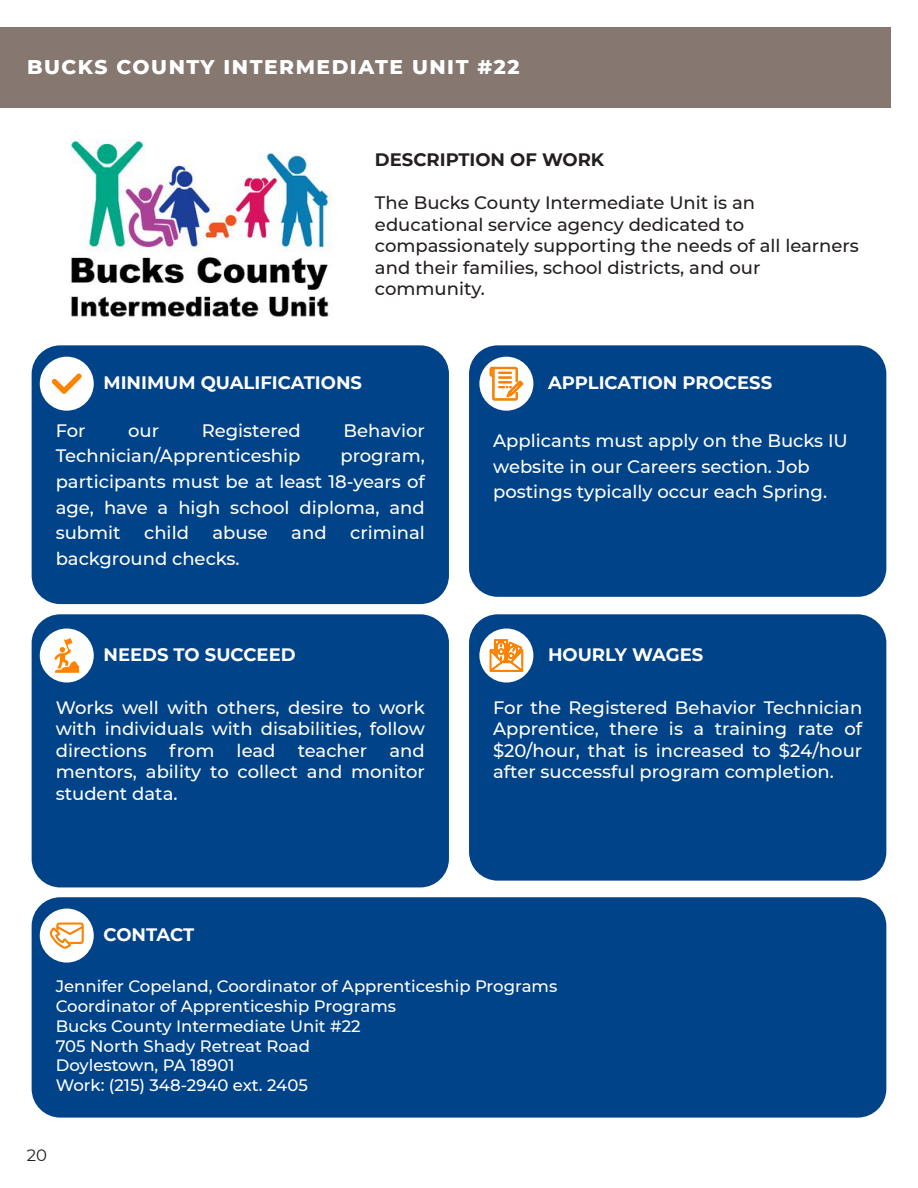
<style>
.page{position:relative;width:918px;height:1188px;background:#fff}
.page>*{position:absolute;margin:0;border:0;box-sizing:border-box;transform-origin:0 0}
.t1{font:800 20.25px "Montserrat";letter-spacing:.075em;color:#fff}
.t2{font:500 18px/21.6px "Montserrat";color:#fff;text-align:justify}
.t3{font:500 18px/21.6px "Montserrat";color:#231f20}
.t4{font:700 18px "Montserrat";color:#fff}
.t5{font:700 18px "Montserrat";color:#231f20}
.t6{font:500 16.5px/19.8px "Montserrat";color:#fff}
.t7{font:16.5px "Montserrat";color:#231f20}
</style>
<div class="page">
<div style="left:32px;top:345px;width:417px;height:259px;background:#004389;border-radius:29px"></div>
<div style="left:469px;top:345px;width:417px;height:252px;background:#004389;border-radius:29px"></div>
<div style="left:32px;top:614px;width:417px;height:273px;background:#004389;border-radius:29px"></div>
<svg style="left:40px;top:357px;width:54px;height:54px"></svg>
<svg style="left:40px;top:629px;width:54px;height:54px"></svg>
<div style="left:469px;top:614px;width:417px;height:267px;background:#004389;border-radius:29px"></div>
<svg style="left:479px;top:629px;width:54px;height:54px"></svg>
<svg style="left:479px;top:357px;width:54px;height:54px"></svg>
<div style="left:32px;top:897px;width:854px;height:221px;background:#004389;border-radius:29px"></div>
<svg style="left:40px;top:909px;width:54px;height:54px"></svg>
<div style="left:0;top:27px;width:891px;height:81px;background:#867770"></div>
<img style="left:71px;top:139px;width:261px;height:178px">
<p class="t1" style="left:27px;top:52px;width:494px">BUCKS COUNTY INTERMEDIATE UNIT #22</p>
<p class="t5" style="left:375px;top:146px;width:231px">DESCRIPTION OF WORK</p>
<p class="t3" style="left:375px;top:191px;width:485px">The Bucks County Intermediate Unit is an educational service agency dedicated to compassionately supporting the needs of all learners and their families, school districts, and our community.</p>
<p class="t4" style="left:103px;top:370px;width:260px">MINIMUM QUALIFICATIONS</p>
<p class="t4" style="left:548px;top:370px;width:226px">APPLICATION PROCESS</p>
<p class="t2" style="left:56px;top:419px;width:31px">For</p>
<p class="t2" style="left:128px;top:419px;width:32px">our</p>
<p class="t2" style="left:202px;top:419px;width:101px">Registered</p>
<p class="t2" style="left:343px;top:419px;width:83px">Behavior</p>
<p class="t2" style="left:56px;top:445px;width:246px">Technician/Apprenticeship</p>
<p class="t2" style="left:56px;top:443px;width:371px;line-height:25.5px;text-indent:285px">program, participants must be at least 18-years of age, have a high school diploma, and submit</p>
<p class="t2" style="left:144px;top:521px;width:46px">child</p>
<p class="t2" style="left:213px;top:521px;width:57px">abuse</p>
<p class="t2" style="left:291px;top:521px;width:37px">and</p>
<p class="t2" style="left:350px;top:521px;width:76px">criminal</p>
<p class="t2" style="left:56px;top:547px;width:185px">background checks.</p>
<p class="t2" style="left:493px;top:427px;width:356px;line-height:25.5px;text-align:left">Applicants must apply on the Bucks IU website in our Careers section. Job postings typically occur each Spring.</p>
<p class="t4" style="left:103px;top:641px;width:194px">NEEDS TO SUCCEED</p>
<p class="t4" style="left:548px;top:641px;width:157px">HOURLY WAGES</p>
<p class="t2" style="left:56px;top:696px;width:371px">Works well with others, desire to work with individuals with disabilities, follow directions from lead teacher and mentors, ability to collect and monitor student data.</p>
<p class="t2" style="left:493px;top:696px;width:371px">For the Registered Behavior Technician Apprentice, there is a training rate of $20/hour, that is increased to $24/hour after successful program completion.</p>
<p class="t4" style="left:103px;top:921px;width:92px">CONTACT</p>
<p class="t6" style="left:56px;top:976px;width:503px">Jennifer Copeland, Coordinator of Apprenticeship Programs Coordinator of Apprenticeship Programs<br>Bucks County Intermediate Unit #22<br>705 North Shady Retreat Road<br>Doylestown, PA 18901<br>Work: (215) 348-2940 ext. 2405</p>
<p class="t7" style="left:27px;top:1144px;width:22px">20</p>
</div>
